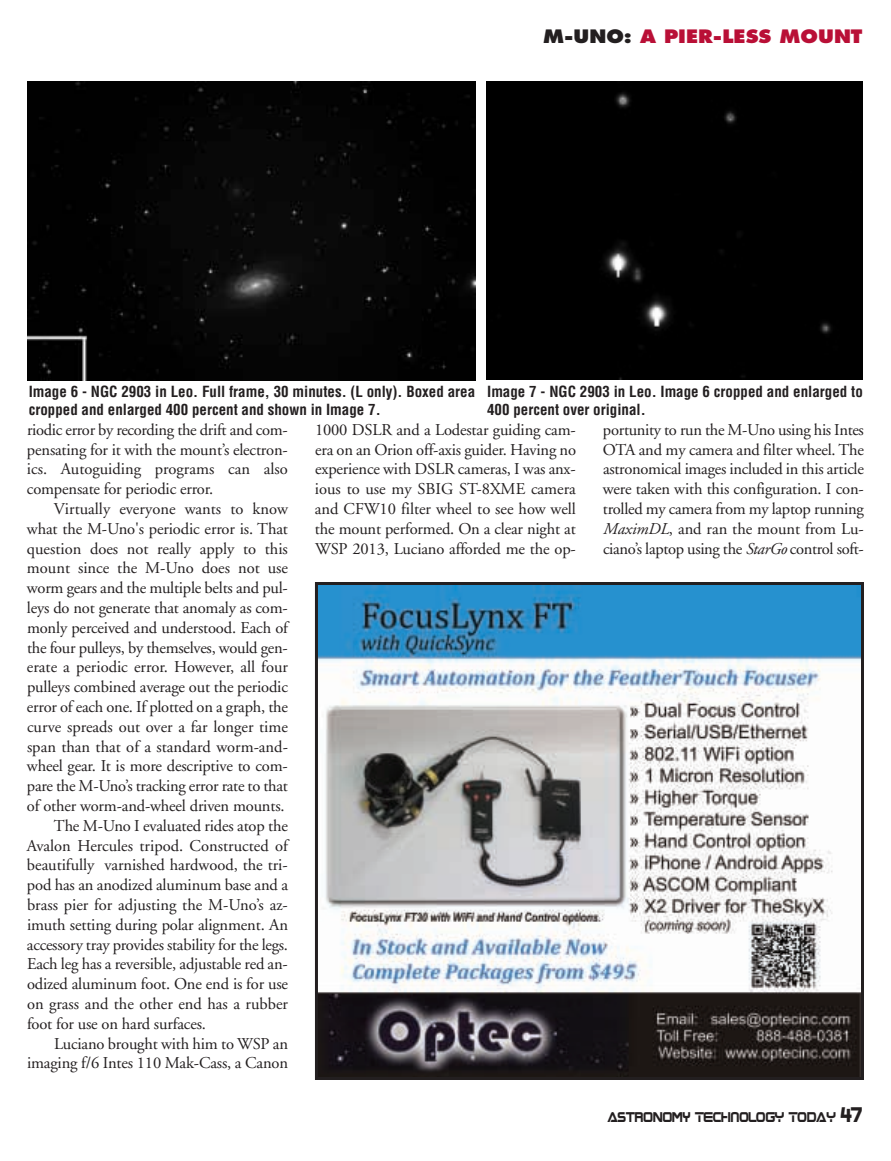
<style>
.page{position:relative;width:891px;height:1161px;background:#fff}
.page>*{position:absolute;margin:0;border:0;box-sizing:border-box;transform-origin:0 0}
.t1{font:800 18px "Futura";color:#b90f36;scale:1.08 1}
.t2{font:16.5px/19.8px "Adobe Garamond";letter-spacing:-.01em;color:#231f20;text-align:justify}
.t3{font:700 condensed 15px/18px "Helvetica";color:#231f20}
.t4{font:11.4px "Boom Box";color:#231f20;scale:.9 1}
.s1{color:#231f20}
.s2{font-style:italic}
.s3{font-size:17.1px}
</style>
<div class="page">
<img style="left:319px;top:586px;width:541px;height:490px">
<div style="left:315px;top:582px;width:549px;height:498px;border:3px solid #231f20"></div>
<div style="left:27px;top:81px;width:449px;height:299px;background:#030303"></div>
<div style="left:486px;top:81px;width:377px;height:299px;background:#000"></div>
<p class="t1" style="left:543px;top:28px;width:297px"><span class="s1">M-UNO:</span> A PIER-LESS MOUNT</p>
<p class="t3" style="left:29px;top:383px;width:448px">Image 6 - NGC 2903 in Leo. Full frame, 30 minutes. (L only). Boxed area cropped and enlarged 400 percent and shown in Image 7.</p>
<p class="t3" style="left:487px;top:383px;width:377px">Image 7 - NGC 2903 in Leo. Image 6 cropped and enlarged to<br>400 percent over original.</p>
<p class="t2" style="left:27px;top:421px;width:263px">riodic error by recording the drift and com&shy;pensating for it with the mount’s electron&shy;ics. Autoguiding programs can also compensate for periodic error.</p>
<p class="t2" style="left:54px;top:500px;width:236px">Virtually everyone wants to know</p>
<p class="t2" style="left:27px;top:520px;width:263px">what the M-Uno's periodic error is. That</p>
<p class="t2" style="left:27px;top:540px;width:263px">question does not really apply to this</p>
<p class="t2" style="left:27px;top:560px;width:263px">mount since the M-Uno does not use</p>
<p class="t2" style="left:27px;top:579px;width:262px">worm gears and the multiple belts and pul-</p>
<p class="t2" style="left:27px;top:599px;width:262px">leys do not generate that anomaly as com-</p>
<p class="t2" style="left:27px;top:619px;width:263px">monly perceived and understood. Each of</p>
<p class="t2" style="left:27px;top:639px;width:262px">the four pulleys, by themselves, would gen-</p>
<p class="t2" style="left:27px;top:659px;width:263px">erate a periodic error. However, all four</p>
<p class="t2" style="left:27px;top:678px;width:262px">pulleys combined average out the periodic</p>
<p class="t2" style="left:27px;top:698px;width:263px">error of each one. If plotted on a graph, the</p>
<p class="t2" style="left:27px;top:718px;width:263px">curve spreads out over a far longer time</p>
<p class="t2" style="left:27px;top:738px;width:262px">span than that of a standard worm-and-</p>
<p class="t2" style="left:27px;top:758px;width:262px">wheel gear. It is more descriptive to com-</p>
<p class="t2" style="left:27px;top:777px;width:262px">pare the M-Uno’s tracking error rate to that</p>
<p class="t2" style="left:27px;top:797px;width:259px">of other worm-and-wheel driven mounts.</p>
<p class="t2" style="left:54px;top:817px;width:236px">The M-Uno I evaluated rides atop the</p>
<p class="t2" style="left:27px;top:837px;width:263px">Avalon Hercules tripod. Constructed of</p>
<p class="t2" style="left:27px;top:857px;width:262px">beautifully varnished hardwood, the tri-</p>
<p class="t2" style="left:27px;top:876px;width:263px">pod has an anodized aluminum base and a</p>
<p class="t2" style="left:27px;top:896px;width:262px">brass pier for adjusting the M-Uno’s az-</p>
<p class="t2" style="left:27px;top:916px;width:262px">imuth setting during polar alignment. An</p>
<p class="t2" style="left:27px;top:936px;width:262px">accessory tray provides stability for the legs.</p>
<p class="t2" style="left:27px;top:956px;width:262px">Each leg has a reversible, adjustable red an-</p>
<p class="t2" style="left:27px;top:975px;width:263px">odized aluminum foot. One end is for use</p>
<p class="t2" style="left:27px;top:995px;width:262px">on grass and the other end has a rubber</p>
<p class="t2" style="left:27px;top:1015px;width:180px">foot for use on hard surfaces.</p>
<p class="t2" style="left:54px;top:1035px;width:236px">Luciano brought with him to WSP an</p>
<p class="t2" style="left:27px;top:1055px;width:263px">imaging f/6 Intes 110 Mak-Cass, a Canon</p>
<p class="t2" style="left:315px;top:421px;width:263px">1000 DSLR and a Lodestar guiding cam&shy;era on an Orion off-axis guider. Having no experience with DSLR cameras, I was anx&shy;ious to use my SBIG ST-8XME camera and CFW10 filter wheel to see how well the mount performed. On a clear night at WSP 2013, Luciano afforded me the op-</p>
<p class="t2" style="left:603px;top:421px;width:263px">portunity to run the M-Uno using his Intes OTA and my camera and filter wheel. The astronomical images included in this article were taken with this configuration. I con&shy;trolled my camera from my laptop running <span class="s2">MaximDL</span>, and ran the mount from Lu&shy;ciano’s laptop using the <span class="s2">StarGo</span> control soft-</p>
<p class="t4" style="left:607px;top:1112px;width:285px">ASTRONOMY TECHNOLOGY TODAY <span class="s3">47</span></p>
</div>
